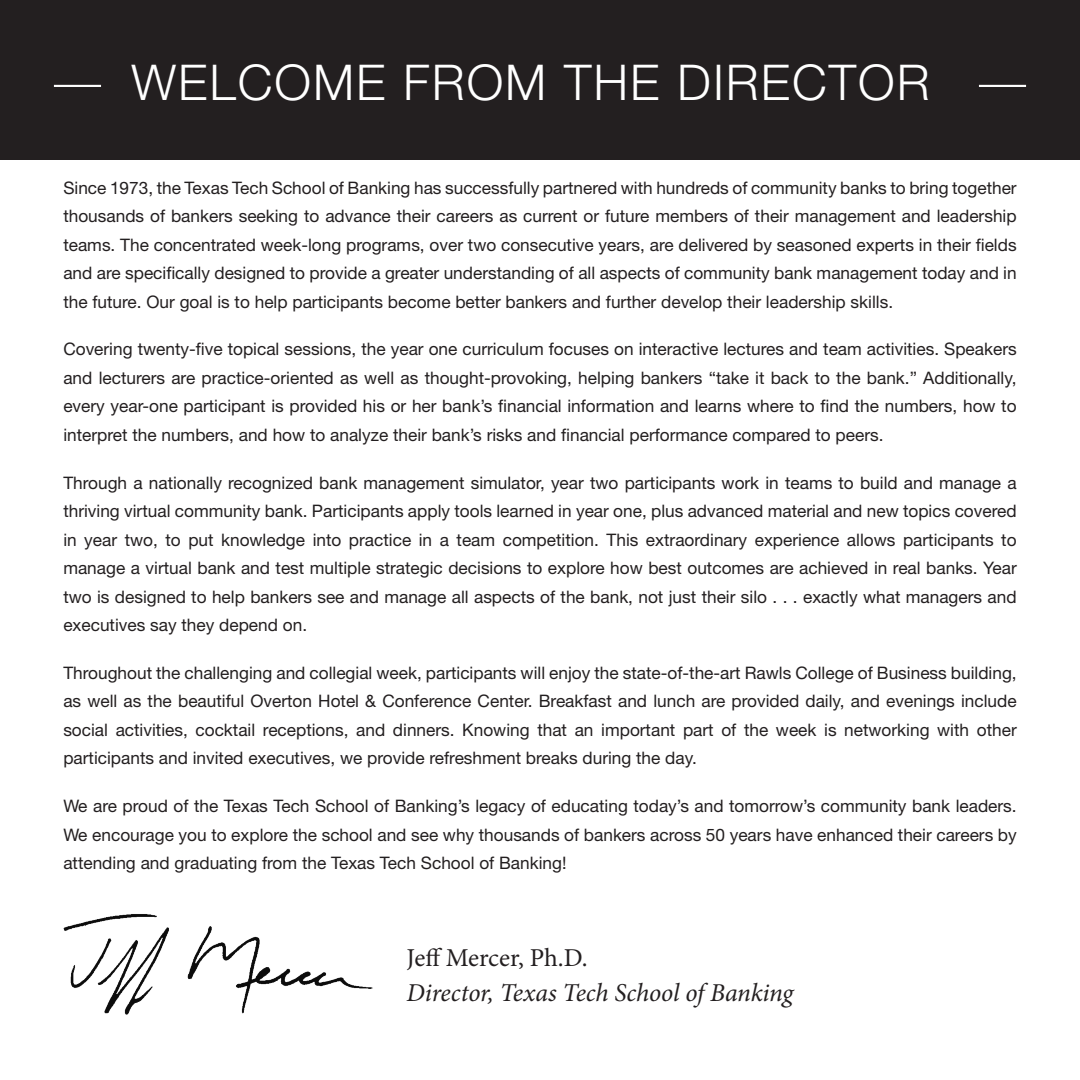
<style>
.page{position:relative;width:1080px;height:1080px;background:#fff}
.page>*{position:absolute;margin:0;border:0;box-sizing:border-box;transform-origin:0 0}
.t1{font:300 49.35px "Helvetica Neue LT Std";letter-spacing:.04em;color:#fff}
.t2{font:italic 25.8px "Minion Pro";letter-spacing:-.01em;color:#231f20}
.t3{font:25.8px "Minion Pro";letter-spacing:-.005em;color:#231f20}
.t4{font:17.25px/28.5px "Helvetica Neue LT Std";color:#231f20;text-align:justify}
</style>
<div class="page">
<div style="left:0;top:0;width:1080px;height:160px;background:#231f20"></div>
<hr style="left:979px;top:85px;width:47px;height:2px;background:#fff">
<hr style="left:54px;top:85px;width:47px;height:2px;background:#fff">
<img style="left:63px;top:914px;width:310px;height:101px">
<p class="t1" style="left:131px;top:53px;width:800px">WELCOME FROM THE DIRECTOR</p>
<p class="t4" style="left:63px;top:173px;width:955px">Since 1973, the Texas Tech School of Banking has successfully partnered with hundreds of community banks to bring together thousands of bankers seeking to advance their careers as current or future members of their management and leadership teams. The concentrated week-long programs, over two consecutive years, are delivered by seasoned experts in their fields and are specifically designed to provide a greater understanding of all aspects of community bank management today and in the future. Our goal is to help participants become better bankers and further develop their leadership skills.</p>
<p class="t4" style="left:63px;top:335px;width:955px">Covering twenty-five topical sessions, the year one curriculum focuses on interactive lectures and team activities. Speakers and lecturers are practice-oriented as well as thought-provoking, helping bankers “take it back to the bank.” Additionally, every year-one participant is provided his or her bank’s financial information and learns where to find the numbers, how to interpret the numbers, and how to analyze their bank’s risks and financial performance compared to peers.</p>
<p class="t4" style="left:63px;top:468px;width:955px">Through a nationally recognized bank management simulator, year two participants work in teams to build and manage a thriving virtual community bank. Participants apply tools learned in year one, plus advanced material and new topics covered in year two, to put knowledge into practice in a team competition. This extraordinary experience allows participants to manage a virtual bank and test multiple strategic decisions to explore how best outcomes are achieved in real banks. Year two is designed to help bankers see and manage all aspects of the bank, not just their silo . . . exactly what managers and executives say they depend on.</p>
<p class="t4" style="left:63px;top:658px;width:955px">Throughout the challenging and collegial week, participants will enjoy the state-of-the-art Rawls College of Business building, as well as the beautiful Overton Hotel &amp; Conference Center. Breakfast and lunch are provided daily, and evenings include social activities, cocktail receptions, and dinners. Knowing that an important part of the week is networking with other participants and invited executives, we provide refreshment breaks during the day.</p>
<p class="t4" style="left:63px;top:792px;width:955px">We are proud of the Texas Tech School of Banking’s legacy of educating today’s and tomorrow’s community bank leaders.<br>We encourage you to explore the school and see why thousands of bankers across 50 years have enhanced their careers by attending and graduating from the Texas Tech School of Banking!</p>
<p class="t3" style="left:407px;top:940px;width:182px">Jeff Mercer, Ph.D.</p>
<p class="t2" style="left:407px;top:975px;width:388px">Director, Texas Tech School of Banking</p>
</div>
